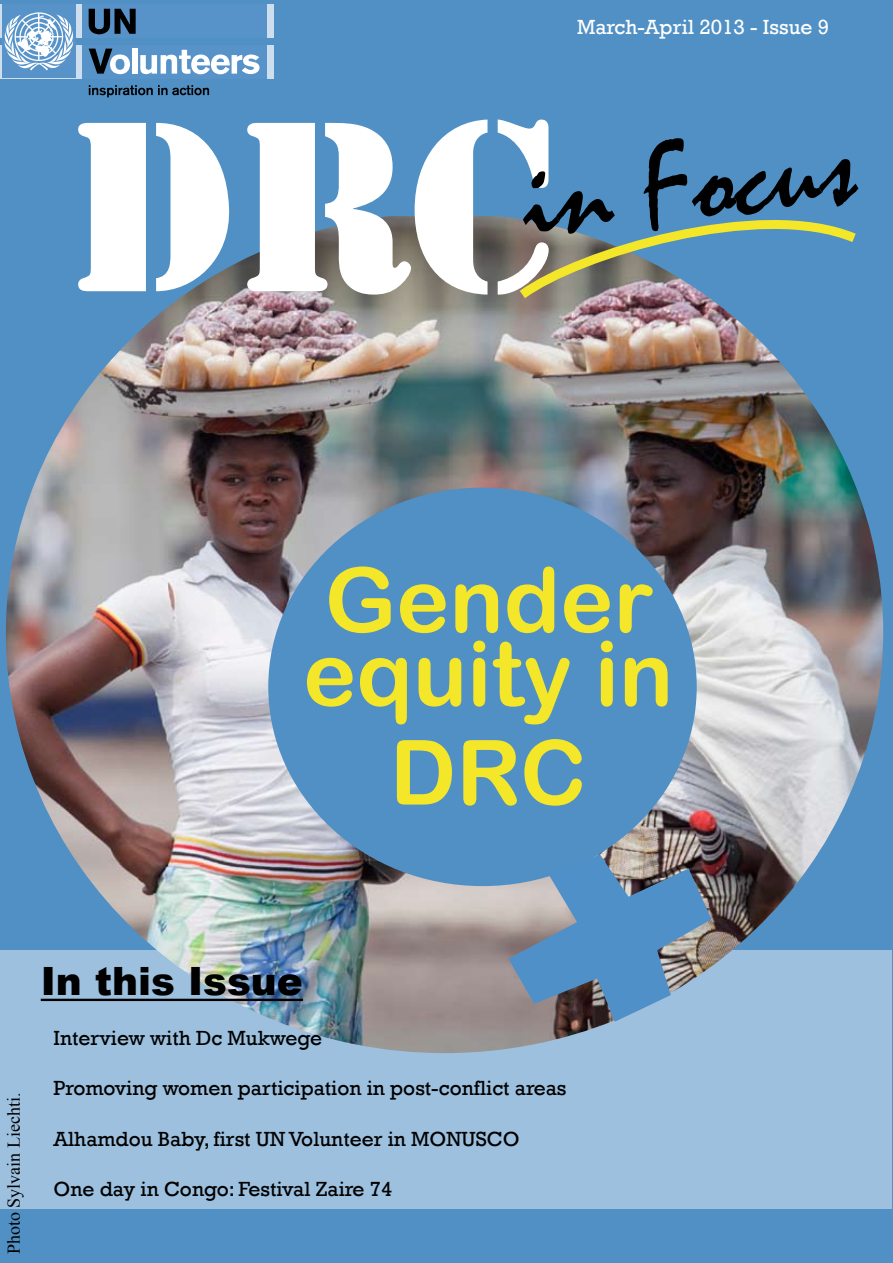
<style>
.page{position:relative;width:893px;height:1263px;background:#5090c5}
.page>*{position:absolute;margin:0;border:0;box-sizing:border-box;transform-origin:0 0}
.t1{font:225px "Stencil Std";color:#fff}
.t2{font:120px "Mistral";color:#000}
.t3{font:90px/73.5px "Arial Rounded MT Bold";color:#f4e628}
.t4{font:900 39px "Arial";color:#000}
.t5{font:21px "Rockwell";color:#000}
.t6{font:21px "Rockwell";color:#fff}
.t7{font:18px "Times New Roman";color:#000}
</style>
<div class="page">
<div style="left:0;top:5px;width:273px;height:33px;background:#cddfef"></div>
<div style="left:0;top:45px;width:273px;height:33px;background:#cddfef"></div>
<div style="left:2px;top:5px;width:73px;height:73px;background:#5793c9"></div>
<div style="left:82px;top:5px;width:184px;height:33px;background:#5793c9"></div>
<div style="left:82px;top:45px;width:184px;height:33px;background:#5793c9"></div>
<svg style="left:89px;top:9px;width:47px;height:25px"></svg>
<svg style="left:89px;top:49px;width:41px;height:25px"></svg>
<div style="left:132px;top:49px;width:5px;height:25px;background:#fff"></div>
<svg style="left:140px;top:50px;width:120px;height:24px"></svg>
<svg style="left:89px;top:85px;width:120px;height:12px"></svg>
<svg style="left:4px;top:12px;width:70px;height:58px"></svg>
<div style="left:0;top:950px;width:891px;height:259px;background:#9cc0de"></div>
<img style="left:6px;top:216px;width:877px;height:837px">
<div style="left:268px;top:488px;width:429px;height:398px;background:#5090c5;border-radius:50%"></div>
<svg style="left:508px;top:854px;width:203px;height:168px"></svg>
<svg style="left:510px;top:216px;width:356px;height:91px"></svg>
<hr style="left:41px;top:999px;width:262px;height:2px;background:#000">
<p class="t6" style="left:577px;top:14px;width:254px">March-April 2013 - Issue 9</p>
<h1 class="t1" style="left:72px;top:62px;width:486px">DRC</h1>
<h2 class="t2" style="left:515px;top:127px;width:336px;rotate:-6deg">in Focus</h2>
<h3 class="t3" style="left:303px;top:562px;width:372px">Gender equity in</h3>
<h3 class="t3" style="left:390px;top:735px;width:198px">DRC</h3>
<p class="t7" style="left:2px;top:1254px;width:163px;rotate:-90deg">Photo Sylvain Liechti.</p>
<h3 class="t4" style="left:41px;top:953px;width:264px">In this Issue</h3>
<p class="t5" style="left:54px;top:1026px;width:270px">Interview with Dc Mukwege</p>
<p class="t5" style="left:54px;top:1076px;width:515px">Promoving women participation in post-conflict areas</p>
<p class="t5" style="left:54px;top:1127px;width:468px">Alhamdou Baby, first UN Volunteer in MONUSCO</p>
<p class="t5" style="left:54px;top:1177px;width:341px">One day in Congo: Festival Zaire 74</p>
</div>
